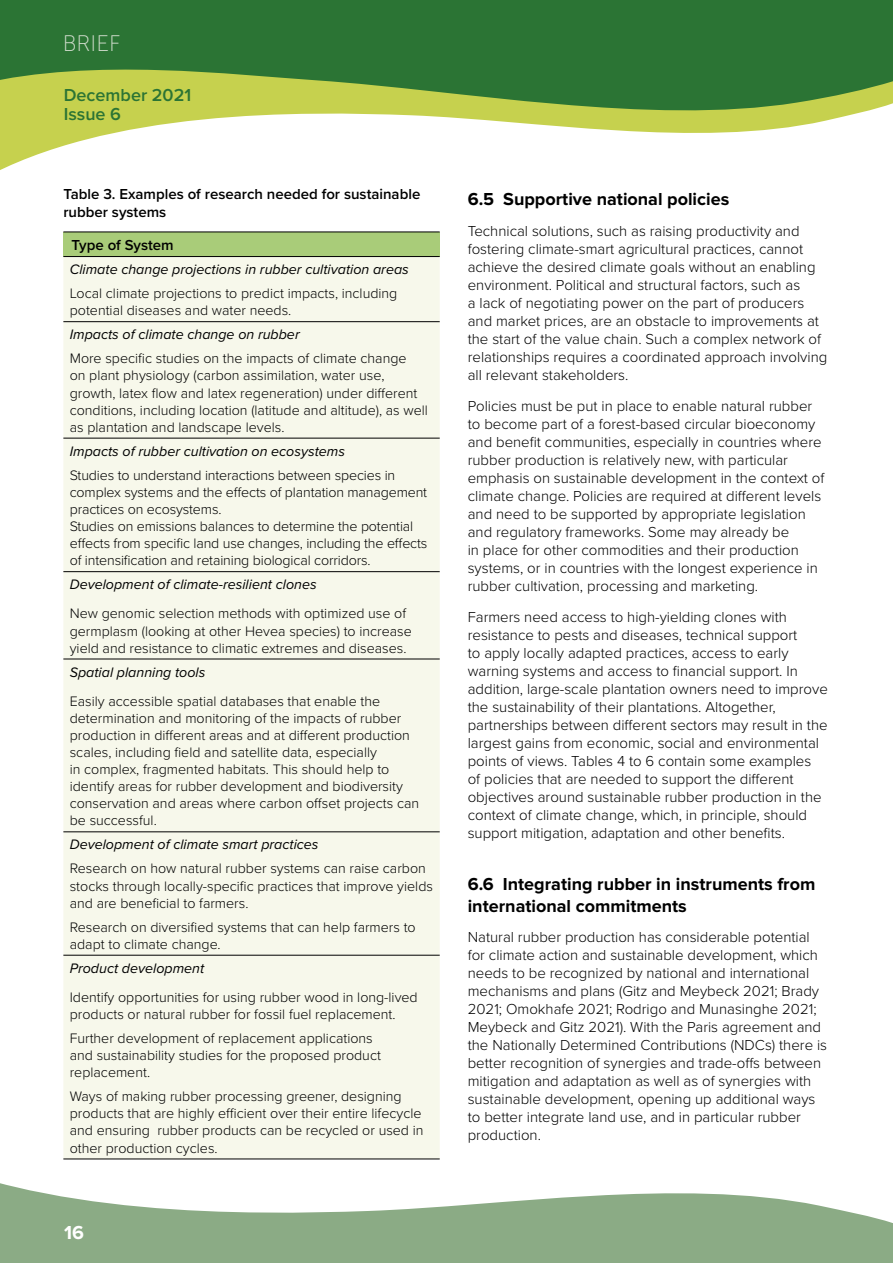
<style>
.page{position:relative;width:893px;height:1263px;background:#fff}
.page>*{position:absolute;margin:0;border:0;box-sizing:border-box;transform-origin:0 0}
.t1{font:22.5px "Museo Sans 100";color:#d2ddce}
.t2{font:700 19.5px "Proxima Nova";color:#fff}
.t3{font:700 18px/21.6px "Proxima Nova";color:#000}
.t4{font:600 18px/19.5px "Proxima Nova";color:#2b7434}
.t5{font:300 15px/18px "Proxima Nova";color:#000}
.t6{font:600 15px/18px "Proxima Nova";color:#000}
.t7{font:300 14.25px/17.1px "Proxima Nova";color:#000}
.t8{font:italic 14.25px "Proxima Nova";color:#000}
</style>
<div class="page">
<svg style="left:0;top:1183px;width:893px;height:80px;fill:#8bab85"></svg>
<div style="left:0;top:0;width:893px;height:103px;background:#2b7434"></div>
<svg style="left:0;top:69px;width:892px;height:101px"></svg>
<svg style="left:892px;top:81px;width:1px;height:23px"></svg>
<div style="left:63px;top:232px;width:377px;height:25px;background:#a9cc79"></div>
<div style="left:63px;top:257px;width:377px;height:902px;background:#f7f8eb"></div>
<hr style="left:63px;top:232px;width:377px;height:1px;background:#000">
<hr style="left:63px;top:1159px;width:377px;height:1px;background:#000">
<hr style="left:63px;top:571px;width:377px;height:1px;background:#000">
<hr style="left:63px;top:256px;width:377px;height:1px;background:#000">
<hr style="left:63px;top:321px;width:377px;height:1px;background:#000">
<hr style="left:63px;top:438px;width:377px;height:1px;background:#000">
<hr style="left:63px;top:659px;width:377px;height:1px;background:#000">
<hr style="left:63px;top:831px;width:377px;height:1px;background:#000">
<hr style="left:63px;top:955px;width:377px;height:1px;background:#000">
<h1 class="t1" style="left:63px;top:31px;width:60px">BRIEF</h1>
<p class="t4" style="left:64px;top:85px;width:129px">December 2021<br>Issue 6</p>
<p class="t6" style="left:63px;top:185px;width:358px">Table 3. Examples of research needed for sustainable rubber systems</p>
<p class="t6" style="left:71px;top:236px;width:104px">Type of System</p>
<p class="t8" style="left:70px;top:259px;width:341px">Climate change projections in rubber cultivation areas</p>
<p class="t7" style="left:70px;top:284px;width:329px">Local climate projections to predict impacts, including potential diseases and water needs.</p>
<p class="t8" style="left:70px;top:324px;width:231px">Impacts of climate change on rubber</p>
<p class="t7" style="left:70px;top:349px;width:360px">More specific studies on the impacts of climate change<br>on plant physiology (carbon assimilation, water use, growth, latex flow and latex regeneration) under different conditions, including location (latitude and altitude), as well as plantation and landscape levels.</p>
<p class="t8" style="left:70px;top:440px;width:277px">Impacts of rubber cultivation on ecosystems</p>
<p class="t7" style="left:70px;top:466px;width:359px">Studies to understand interactions between species in complex systems and the effects of plantation management practices on ecosystems.<br>Studies on emissions balances to determine the potential effects from specific land use changes, including the effects of intensification and retaining biological corridors.</p>
<p class="t8" style="left:70px;top:574px;width:248px">Development of climate-resilient clones</p>
<p class="t7" style="left:70px;top:604px;width:344px">New genomic selection methods with optimized use of germplasm (looking at other Hevea species) to increase yield and resistance to climatic extremes and diseases.</p>
<p class="t8" style="left:70px;top:661px;width:137px">Spatial planning tools</p>
<p class="t7" style="left:70px;top:692px;width:351px">Easily accessible spatial databases that enable the determination and monitoring of the impacts of rubber production in different areas and at different production scales, including field and satellite data, especially<br>in complex, fragmented habitats. This should help to identify areas for rubber development and biodiversity conservation and areas where carbon offset projects can be successful.</p>
<p class="t8" style="left:70px;top:834px;width:250px">Development of climate smart practices</p>
<p class="t7" style="left:70px;top:859px;width:365px">Research on how natural rubber systems can raise carbon stocks through locally-specific practices that improve yields and are beneficial to farmers.</p>
<p class="t7" style="left:70px;top:918px;width:347px">Research on diversified systems that can help farmers to adapt to climate change.</p>
<p class="t8" style="left:70px;top:957px;width:136px">Product development</p>
<p class="t7" style="left:70px;top:988px;width:349px">Identify opportunities for using rubber wood in long-lived products or natural rubber for fossil fuel replacement.</p>
<p class="t7" style="left:70px;top:1029px;width:313px">Further development of replacement applications and sustainability studies for the proposed product replacement.</p>
<p class="t7" style="left:70px;top:1087px;width:355px">Ways of making rubber processing greener, designing products that are highly efficient over their entire lifecycle and ensuring rubber products can be recycled or used in other production cycles.</p>
<h2 class="t2" style="left:64px;top:1221px;width:21px">16</h2>
<p class="t3" style="left:468px;top:189px;width:263px">6.5 Supportive national policies</p>
<p class="t5" style="left:468px;top:221px;width:361px">Technical solutions, such as raising productivity and fostering climate-smart agricultural practices, cannot achieve the desired climate goals without an enabling environment. Political and structural factors, such as<br>a lack of negotiating power on the part of producers and market prices, are an obstacle to improvements at the start of the value chain. Such a complex network of relationships requires a coordinated approach involving all relevant stakeholders.</p>
<p class="t5" style="left:468px;top:396px;width:358px">Policies must be put in place to enable natural rubber to become part of a forest-based circular bioeconomy and benefit communities, especially in countries where rubber production is relatively new, with particular emphasis on sustainable development in the context of climate change. Policies are required at different levels and need to be supported by appropriate legislation and regulatory frameworks. Some may already be<br>in place for other commodities and their production systems, or in countries with the longest experience in rubber cultivation, processing and marketing.</p>
<p class="t5" style="left:468px;top:607px;width:362px">Farmers need access to high-yielding clones with resistance to pests and diseases, technical support<br>to apply locally adapted practices, access to early warning systems and access to financial support. In addition, large-scale plantation owners need to improve the sustainability of their plantations. Altogether, partnerships between different sectors may result in the largest gains from economic, social and environmental points of views. Tables 4 to 6 contain some examples<br>of policies that are needed to support the different objectives around sustainable rubber production in the context of climate change, which, in principle, should support mitigation, adaptation and other benefits.</p>
<p class="t3" style="left:468px;top:873px;width:349px">6.6 Integrating rubber in instruments from international commitments</p>
<p class="t5" style="left:468px;top:927px;width:361px">Natural rubber production has considerable potential for climate action and sustainable development, which needs to be recognized by national and international mechanisms and plans (Gitz and Meybeck 2021; Brady 2021; Omokhafe 2021; Rodrigo and Munasinghe 2021; Meybeck and Gitz 2021). With the Paris agreement and the Nationally Determined Contributions (NDCs) there is better recognition of synergies and trade-offs between mitigation and adaptation as well as of synergies with sustainable development, opening up additional ways to better integrate land use, and in particular rubber production.</p>
</div>
